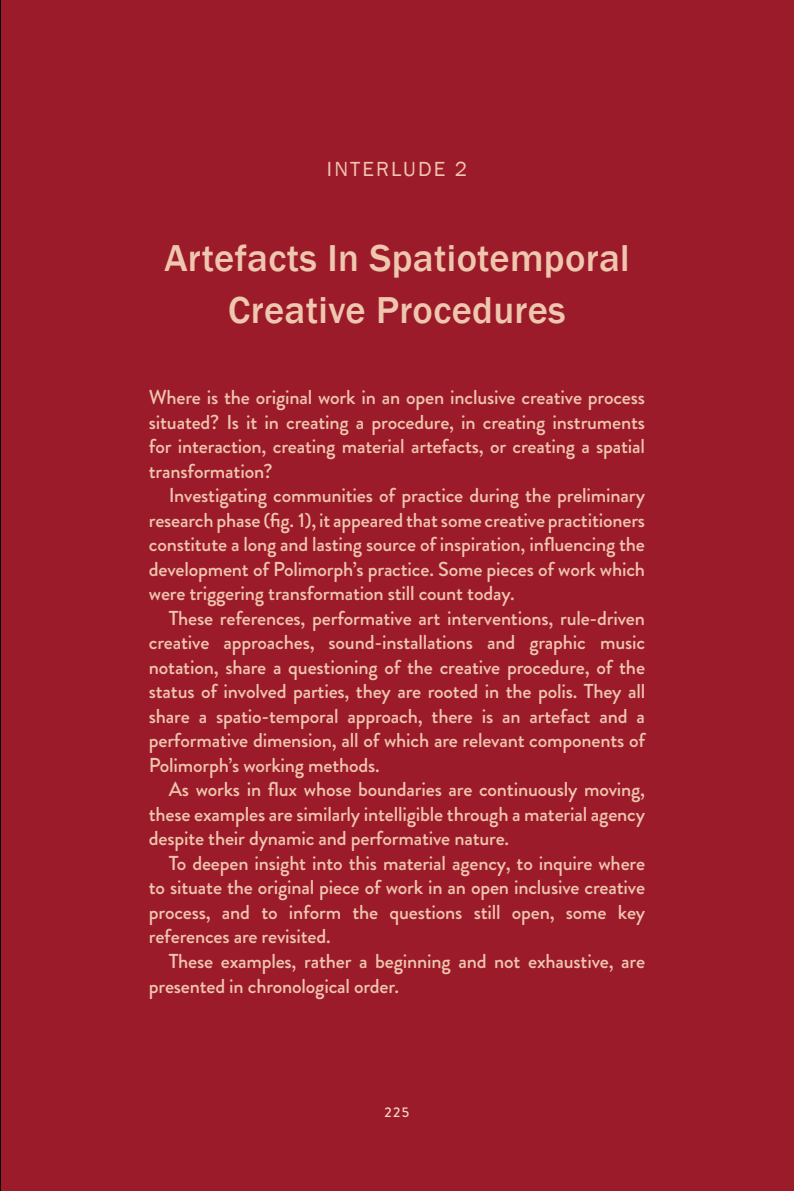
<style>
.page{position:relative;width:794px;height:1191px;background:#9c1b2b}
.page>*{position:absolute;margin:0;border:0;box-sizing:border-box;transform-origin:0 0}
.t1{font:500 38.5px/52.5px "Franklin Gothic";letter-spacing:.01em;color:#efc6ae;text-align:center}
.t2{font:21px "Franklin Gothic";letter-spacing:.1em;color:#efc6ae}
.t3{font:500 20.12px/24.5px "Brandon Grotesque";letter-spacing:-.01em;color:#efc6ae;text-align:justify}
.t4{font:500 14px "Brandon Grotesque";color:#f4d8c7}
</style>
<div class="page">
<p class="t2" style="left:327px;top:156px;width:141px">INTERLUDE 2</p>
<h1 class="t1" style="left:164px;top:232px;width:467px">Artefacts In Spatiotemporal<br>Creative Procedures</h1>
<p class="t3" style="left:149px;top:385px;width:498px">Where is the original work in an open inclusive creative process situated? Is it in creating a procedure, in creating instruments for interaction, creating material artefacts, or creating a spatial transformation?</p>
<p class="t3" style="left:149px;top:483px;width:498px;text-indent:20px">Investigating communities of practice during the preliminary research phase (fig. 1), it appeared that some creative practitioners constitute a long and lasting source of inspiration, influencing the development of Polimorph’s practice. Some pieces of work which were triggering transformation still count today.</p>
<p class="t3" style="left:149px;top:606px;width:498px;text-indent:20px">These references, performative art interventions, rule-driven creative approaches, sound-installations and graphic music notation, share a questioning of the creative procedure, of the status of involved parties, they are rooted in the polis. They all share a spatio-temporal approach, there is an artefact and a performative dimension, all of which are relevant components of Polimorph’s working methods.</p>
<p class="t3" style="left:149px;top:777px;width:498px;text-indent:20px">As works in flux whose boundaries are continuously moving, these examples are similarly intelligible through a material agency despite their dynamic and performative nature.</p>
<p class="t3" style="left:149px;top:851px;width:498px;text-indent:20px">To deepen insight into this material agency, to inquire where to situate the original piece of work in an open inclusive creative process, and to inform the questions still open, some key references are revisited.</p>
<p class="t3" style="left:149px;top:948px;width:498px;line-height:25.4px;text-indent:20px">These examples, rather a beginning and not exhaustive, are presented in chronological order.</p>
<p class="t4" style="left:384px;top:1102px;width:26px">225</p>
</div>
